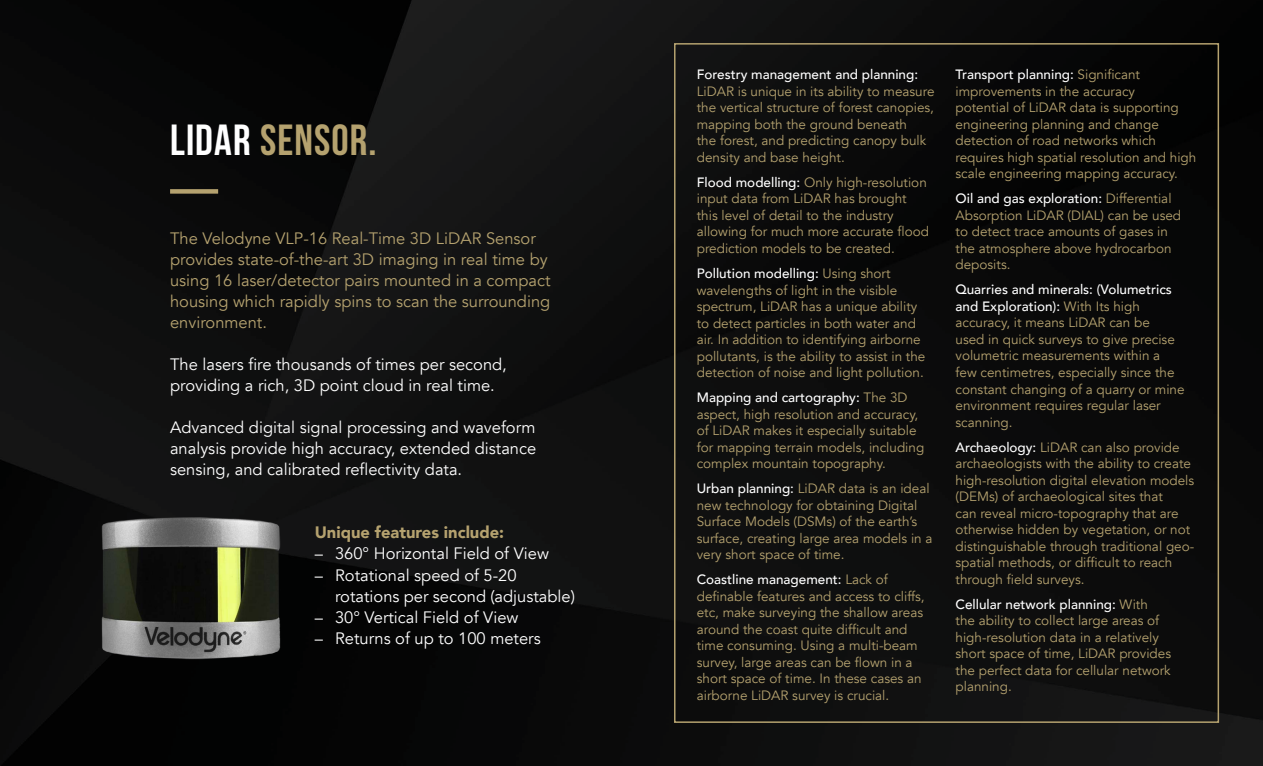
<style>
.page{position:relative;width:1263px;height:766px;background:#fff}
.page>*{position:absolute;margin:0;border:0;box-sizing:border-box;transform-origin:0 0}
.t1{font:43.5px "Bebas Neue";letter-spacing:.025em;color:#b5a26f}
.t2{font:16.5px/21px "Avenir";color:#fff}
.t3{font:16.5px/21px "Avenir";color:#b5a26f}
.t4{font:900 16.5px "Avenir";color:#b5a26f}
.t5{font:13.5px/16.5px "Avenir";color:#b5a26f}
.t6{font:500 13.5px "Avenir";color:#fff}
.s1{color:#fff}
.s2{font-weight:500;color:#fff}
</style>
<div class="page">
<img style="left:0;top:0;width:1263px;height:765px">
<svg style="left:170px;top:189px;width:48px;height:4px"></svg>
<img style="left:56px;top:453px;width:269px;height:269px">
<h1 class="t1" style="left:170px;top:116px;width:208px"><span class="s1">LIDAR</span> SENSOR.</h1>
<p class="t3" style="left:170px;top:228px;width:382px">The Velodyne VLP-16 Real-Time 3D LiDAR Sensor provides state-of-the-art 3D imaging in real time by using 16 laser/detector pairs mounted in a compact housing which rapidly spins to scan the surrounding environment.</p>
<p class="t2" style="left:170px;top:354px;width:338px">The lasers fire thousands of times per second, providing a rich, 3D point cloud in real time.</p>
<p class="t2" style="left:170px;top:417px;width:368px;text-align:justify">Advanced digital signal processing and waveform analysis provide high accuracy, extended distance sensing, and calibrated reflectivity data.</p>
<p class="t4" style="left:315px;top:518px;width:191px">Unique features include:</p>
<p class="t2" style="left:315px;top:543px;width:236px">– 360° H orizontal Field of View</p>
<p class="t2" style="left:335px;top:564px;width:241px;text-indent:-20px">– Rotational speed of 5-20 rotations per second (adjustable)</p>
<p class="t2" style="left:315px;top:606px;width:205px">– 30° Vertical Field of View</p>
<p class="t2" style="left:315px;top:627px;width:228px">– Returns of up to 100 meters</p>
<p class="t6" style="left:697px;top:63px;width:223px">Forestry management and planning:</p>
<p class="t5" style="left:697px;top:83px;width:239px">LiDAR is unique in its ability to measure the vertical structure of forest canopies, mapping both the ground beneath<br>the forest, and predicting canopy bulk density and base height.</p>
<p class="t5" style="left:697px;top:174px;width:234px"><span class="s2">Flood modelling:</span> Only high-resolution input data from LiDAR has brought this level of detail to the industry allowing for much more accurate flood prediction models to be created.</p>
<p class="t5" style="left:697px;top:265px;width:230px"><span class="s2">Pollution modelling:</span> Using short wavelengths of light in the visible spectrum, LiDAR has a unique ability to detect particles in both water and air. In addition to identifying airborne pollutants, is the ability to assist in the detection of noise and light pollution.</p>
<p class="t5" style="left:697px;top:389px;width:229px"><span class="s2">Mapping and cartography:</span> The 3D aspect, high resolution and accuracy, of LiDAR makes it especially suitable for mapping terrain models, including complex mountain topography.</p>
<p class="t5" style="left:697px;top:480px;width:237px"><span class="s2">Urban planning:</span> LiDAR data is an ideal new technology for obtaining Digital Surface M odels (DSM s) of the earth’s surface, creating large area models in a very short space of time.</p>
<p class="t5" style="left:697px;top:571px;width:229px"><span class="s2">Coastline management:</span> Lack of definable features and access to cliffs, etc, make surveying the shallow areas around the coast quite difficult and time consuming. Using a multi-beam survey, large areas can be flown in a short space of time. In these cases an airborne LiDAR survey is crucial.</p>
<p class="t5" style="left:955px;top:67px;width:242px"><span class="s2">Transport planning:</span> Significant improvements in the accuracy<br>potential of LiDAR data is supporting engineering planning and change detection of road networks which requires high spatial resolution and high scale engineering mapping accuracy.</p>
<p class="t5" style="left:955px;top:191px;width:227px"><span class="s2">Oil and gas exploration:</span> Differential<br>Absorption LiDAR (DIAL) can be used to detect trace amounts of gases in the atmosphere above hydrocarbon deposits.</p>
<p class="t5" style="left:955px;top:282px;width:231px"><span class="s2">Quarries and minerals: (Volumetrics and Exploration):</span> With Its high accuracy, it means LiDAR can be<br>used in quick surveys to give precise volumetric measurements within a few centimetres, especially since the constant changing of a quarry or mine environment requires regular laser scanning.</p>
<p class="t5" style="left:955px;top:439px;width:240px"><span class="s2">Archaeology:</span> LiDAR can also provide archaeologists with the ability to create high-resolution digital elevation models (DEM</p>
<p class="t5" style="left:955px;top:488px;width:240px;text-indent:34px">s) of archaeological sites that<br>can reveal micro-topography that are otherwise hidden by vegetation, or not distinguishable through traditional geo&shy;spatial methods, or difficult to reach through field surveys.</p>
<p class="t5" style="left:955px;top:595px;width:217px"><span class="s2">Cellular network planning:</span> With<br>the ability to collect large areas of high-resolution data in a relatively short space of time, LiDAR provides the perfect data for cellular network planning.</p>
</div>
